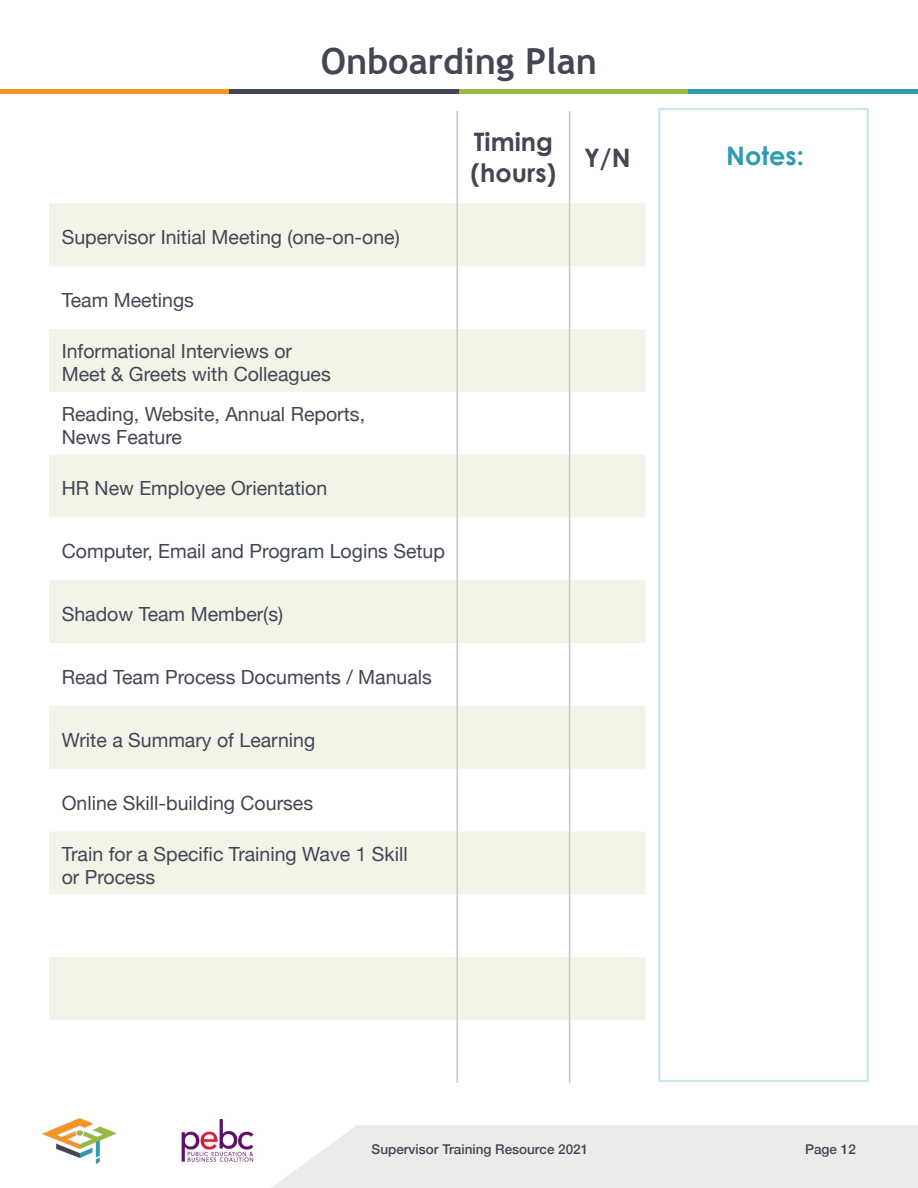
<style>
.page{position:relative;width:918px;height:1188px;background:#fff}
.page>*{position:absolute;margin:0;border:0;box-sizing:border-box;transform-origin:0 0}
.t1{font:700 36px "Trebuchet MS";color:#414753}
.t2{font:700 25.5px/30.6px "Century Gothic";color:#414753}
.t3{font:700 25.5px "Century Gothic";color:#2e9bb1}
.t4{font:19.5px/23.4px "Helvetica Neue";color:#414753}
.t5{font:500 13.5px "Helvetica Neue";color:#414753}
</style>
<div class="page">
<div style="left:272px;top:1125px;width:646px;height:63px;background:#ecebec"></div>
<img style="left:42px;top:1118px;width:75px;height:45px">
<img style="left:181px;top:1118px;width:73px;height:44px">
<div style="left:0;top:89px;width:230px;height:5px;background:#f89521"></div>
<div style="left:230px;top:89px;width:229px;height:5px;background:#414753"></div>
<div style="left:459px;top:89px;width:229px;height:5px;background:#96b93e"></div>
<div style="left:688px;top:89px;width:230px;height:5px;background:#2e9bb1"></div>
<svg style="left:49px;top:203px;width:596px;height:817px;fill:#f1f4e6"></svg>
<hr style="left:457px;top:111px;width:1px;height:92px;background:#c8c6ca">
<hr style="left:569px;top:111px;width:1px;height:92px;background:#c8c6ca">
<hr style="left:457px;top:203px;width:1px;height:63px;background:#c8c6ca">
<hr style="left:569px;top:203px;width:1px;height:63px;background:#c8c6ca">
<hr style="left:457px;top:266px;width:1px;height:63px;background:#c8c6ca">
<hr style="left:569px;top:266px;width:1px;height:63px;background:#c8c6ca">
<hr style="left:457px;top:329px;width:1px;height:63px;background:#c8c6ca">
<hr style="left:569px;top:329px;width:1px;height:63px;background:#c8c6ca">
<hr style="left:457px;top:392px;width:1px;height:63px;background:#c8c6ca">
<hr style="left:569px;top:392px;width:1px;height:63px;background:#c8c6ca">
<hr style="left:457px;top:455px;width:1px;height:63px;background:#c8c6ca">
<hr style="left:569px;top:455px;width:1px;height:63px;background:#c8c6ca">
<hr style="left:457px;top:518px;width:1px;height:62px;background:#c8c6ca">
<hr style="left:569px;top:518px;width:1px;height:62px;background:#c8c6ca">
<hr style="left:457px;top:580px;width:1px;height:63px;background:#c8c6ca">
<hr style="left:569px;top:580px;width:1px;height:63px;background:#c8c6ca">
<hr style="left:457px;top:643px;width:1px;height:63px;background:#c8c6ca">
<hr style="left:569px;top:643px;width:1px;height:63px;background:#c8c6ca">
<hr style="left:457px;top:706px;width:1px;height:63px;background:#c8c6ca">
<hr style="left:569px;top:706px;width:1px;height:63px;background:#c8c6ca">
<hr style="left:457px;top:769px;width:1px;height:63px;background:#c8c6ca">
<hr style="left:569px;top:769px;width:1px;height:63px;background:#c8c6ca">
<hr style="left:457px;top:832px;width:1px;height:62px;background:#c8c6ca">
<hr style="left:569px;top:832px;width:1px;height:62px;background:#c8c6ca">
<hr style="left:457px;top:894px;width:1px;height:63px;background:#c8c6ca">
<hr style="left:569px;top:894px;width:1px;height:63px;background:#c8c6ca">
<hr style="left:457px;top:957px;width:1px;height:63px;background:#c8c6ca">
<hr style="left:569px;top:957px;width:1px;height:63px;background:#c8c6ca">
<hr style="left:457px;top:1020px;width:1px;height:63px;background:#c8c6ca">
<hr style="left:569px;top:1020px;width:1px;height:63px;background:#c8c6ca">
<h1 class="t1" style="left:321px;top:39px;width:278px">Onboarding Plan</h1>
<p class="t4" style="left:62px;top:227px;width:340px">Supervisor Initial Meeting (one-on-one)</p>
<p class="t4" style="left:62px;top:289px;width:134px">Team Meetings</p>
<p class="t4" style="left:62px;top:341px;width:271px">Informational Interviews or<br>Meet &amp; Greets with Colleagues</p>
<p class="t4" style="left:62px;top:403px;width:305px">Reading, Website, Annual Reports,<br>News Feature</p>
<p class="t4" style="left:62px;top:478px;width:267px">HR New Employee Orientation</p>
<p class="t4" style="left:62px;top:541px;width:385px">Computer, Email and Program Logins Setup</p>
<p class="t4" style="left:62px;top:604px;width:223px">Shadow Team Member(s)</p>
<p class="t4" style="left:62px;top:666px;width:372px">Read Team Process Documents / Manuals</p>
<p class="t4" style="left:62px;top:729px;width:255px">Write a Summary of Learning</p>
<p class="t4" style="left:62px;top:792px;width:253px">Online Skill-building Courses</p>
<p class="t4" style="left:62px;top:843px;width:347px">Train for a Specific Training Wave 1 Skill or Process</p>
<h2 class="t2" style="left:471px;top:126px;width:87px">Timing (hours)</h2>
<h2 class="t2" style="left:584px;top:141px;width:48px">Y/N</h2>
<h2 class="t3" style="left:726px;top:137px;width:79px">Notes:</h2>
<p class="t5" style="left:372px;top:1138px;width:218px">Supervisor Training Resource 2021</p>
<p class="t5" style="left:805px;top:1138px;width:52px">Page 12</p>
</div>
